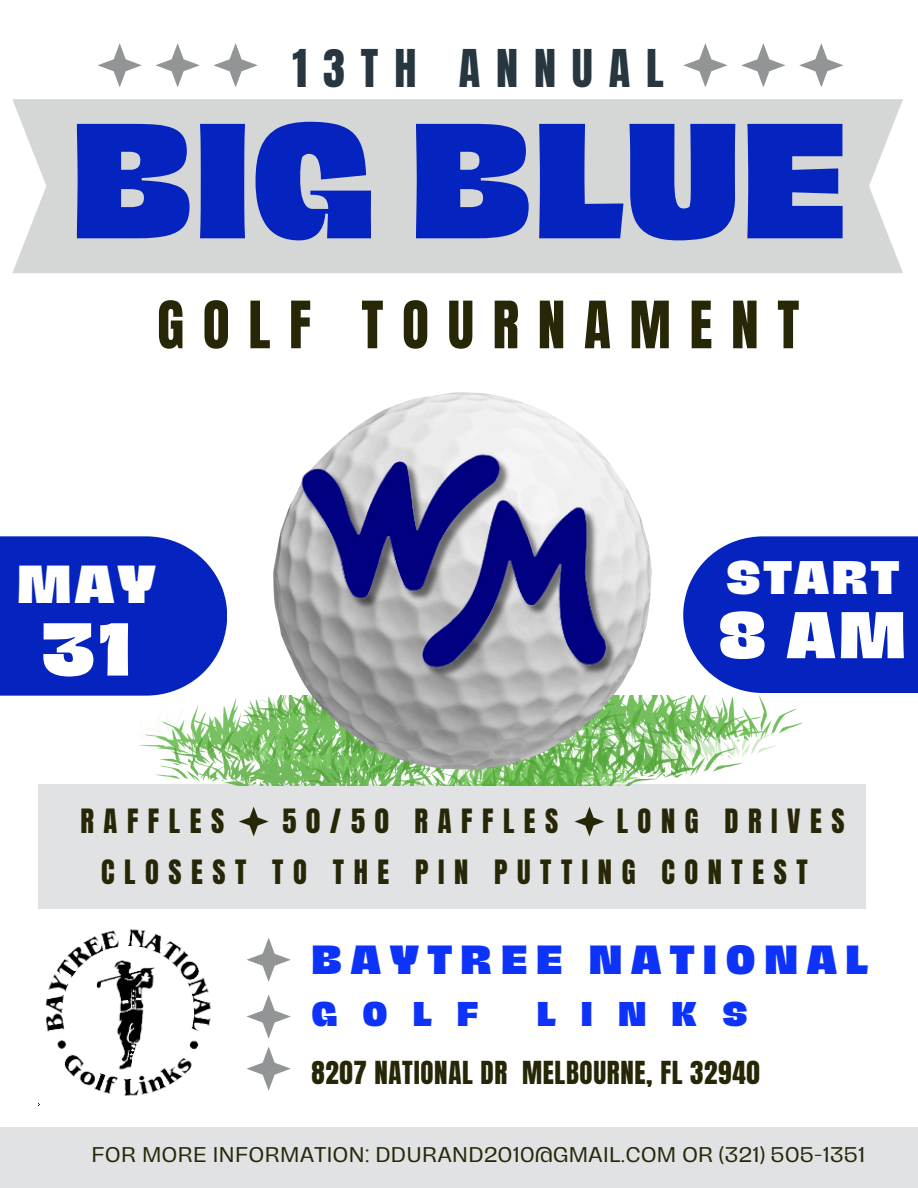
<style>
.page{position:relative;width:918px;height:1188px;background:#fff}
.page>*{position:absolute;margin:0;border:0;box-sizing:border-box;transform-origin:0 0}
.t1{font:800 150px "Hagrid Text";color:#0523bf}
.t2{font:800 68.55px "Hagrid Text";color:#fff}
.t3{font:800 60.45px "Hagrid Text";color:#fff}
.t4{font:55.5px "Anton";letter-spacing:.335em;color:#272708}
.t5{font:800 49.05px "Hagrid Text";color:#fff}
.t6{font:44.25px "Anton";letter-spacing:.36em;color:#28373f}
.t7{font:800 43.2px "Hagrid Text";letter-spacing:.065em;color:#fff}
.t8{font:800 37.35px "Hagrid Text";letter-spacing:.235em;color:#0d33fa}
.t9{font:800 31.5px "Hagrid Text";letter-spacing:.8em;color:#0d33fa}
.t10{font:28.5px/51.8px "Anton";letter-spacing:.335em;color:#272708}
.t11{font:27px "Anton";letter-spacing:.025em;color:#272708}
.t12{font:19.5px "Hagrid Text";letter-spacing:.025em;color:#272708}
</style>
<div class="page">
<svg style="left:0;top:536px;width:227px;height:160px;background:#1934c4"></svg>
<svg style="left:683px;top:536px;width:235px;height:157px;background:#1834c3"></svg>
<div style="left:12px;top:99px;width:891px;height:174px;background:#d5d7d7"></div>
<div style="left:38px;top:784px;width:828px;height:124px;background:#e1e2e3"></div>
<svg style="left:213px;top:43px;width:44px;height:44px"></svg>
<svg style="left:155px;top:43px;width:44px;height:44px"></svg>
<svg style="left:98px;top:43px;width:43px;height:44px"></svg>
<svg style="left:799px;top:43px;width:44px;height:44px"></svg>
<svg style="left:741px;top:43px;width:44px;height:44px"></svg>
<svg style="left:683px;top:43px;width:44px;height:44px"></svg>
<img style="left:139px;top:696px;width:664px;height:90px">
<img style="left:274px;top:508px;width:378px;height:261px">
<img style="left:289px;top:392px;width:359px;height:359px">
<img style="left:38px;top:929px;width:173px;height:176px">
<svg style="left:246px;top:938px;width:44px;height:43px"></svg>
<svg style="left:246px;top:994px;width:44px;height:44px"></svg>
<svg style="left:246px;top:1047px;width:44px;height:43px"></svg>
<svg style="left:239px;top:807px;width:30px;height:29px"></svg>
<svg style="left:575px;top:807px;width:29px;height:29px"></svg>
<div style="left:0;top:1127px;width:918px;height:61px;background:#e1e2e3"></div>
<p class="t6" style="left:293px;top:37px;width:373px">13TH ANNUAL</p>
<p class="t1" style="left:71px;top:105px;width:778px">BIG BLUE</p>
<p class="t4" style="left:157px;top:285px;width:644px">GOLF TOURNAMENT</p>
<h5 class="t5" style="left:17px;top:559px;width:141px">MAY</h5>
<p class="t2" style="left:42px;top:615px;width:91px">31</p>
<h1 class="t7" style="left:726px;top:555px;width:175px">START</h1>
<h3 class="t3" style="left:719px;top:604px;width:189px">8 AM</h3>
<p class="t10" style="left:80px;top:795px;width:145px">RAFFLES</p>
<p class="t10" style="left:283px;top:795px;width:277px">50/50 RAFFLES</p>
<p class="t10" style="left:101px;top:795px;width:745px;text-indent:516px">LONG DRIVES<br>CLOSEST TO THE PIN PUTTING CONTEST</p>
<p class="t8" style="left:311px;top:941px;width:558px">BAYTREE NATIONAL</p>
<p class="t9" style="left:311px;top:998px;width:169px">GOLF</p>
<p class="t9" style="left:537px;top:998px;width:213px">LINKS</p>
<p class="t11" style="left:311px;top:1054px;width:450px">8207 NATIONAL DR MELBOURNE, FL 32940</p>
<h4 class="t12" style="left:91px;top:1145px;width:775px">FOR MORE INFORMATION: DDURAND2010@GMAIL.COM OR (321) 505-1351</h4>
</div>
